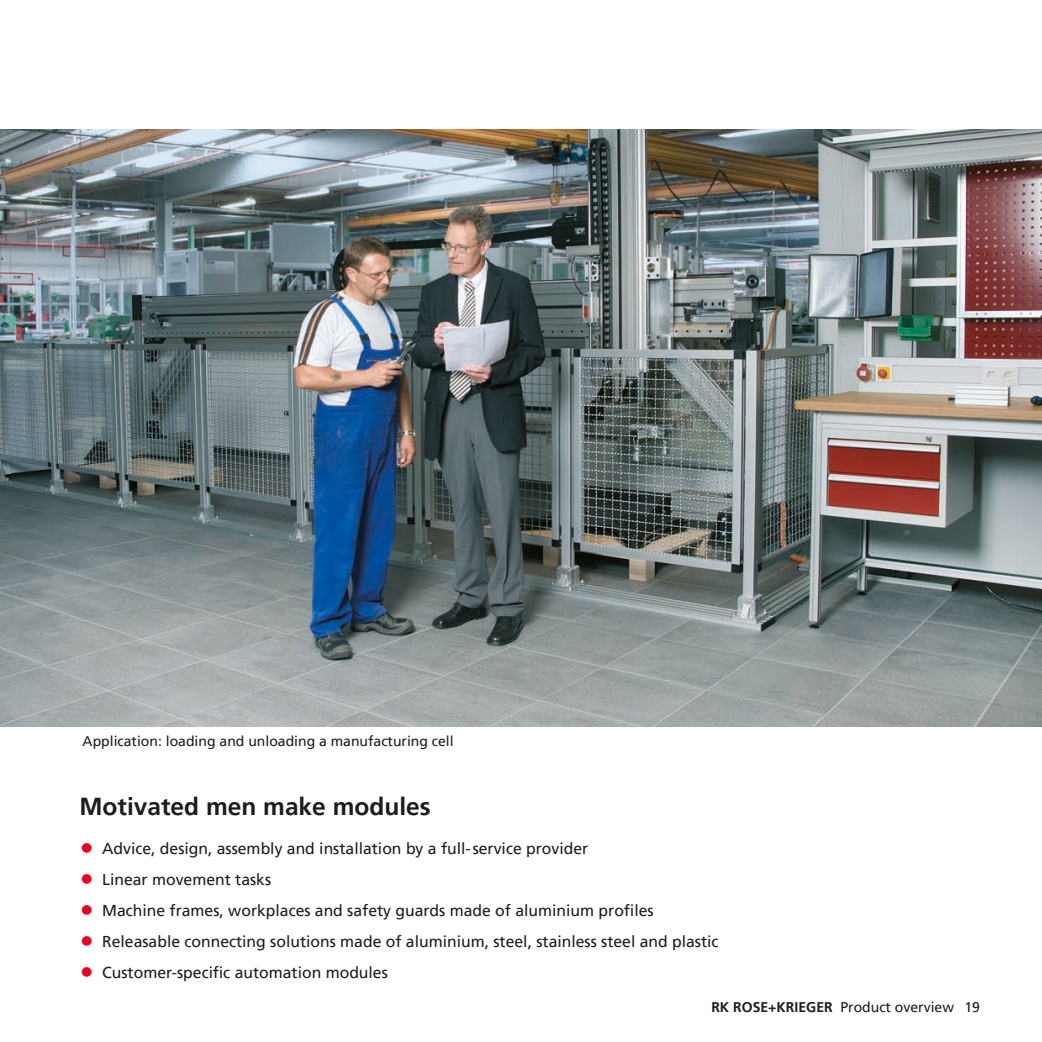
<style>
.page{position:relative;width:1042px;height:1042px;background:#fff}
.page>*{position:absolute;margin:0;border:0;box-sizing:border-box;transform-origin:0 0}
.t1{font:700 24.5px "Frutiger LT Pro";color:#1d1d1b}
.t2{font:15.75px "Frutiger LT Pro";color:#1d1d1b}
.t3{font:14px "Frutiger LT Pro";color:#1d1d1b}
.s1{font-weight:700;font-size:28px;color:#e40522}
.s2{font-weight:700}
</style>
<div class="page">
<img style="left:0;top:129px;width:1042px;height:598px">
<p class="t3" style="left:83px;top:733px;width:373px">Application: loading and unloading a manufacturing cell</p>
<h1 class="t1" style="left:79px;top:792px;width:353px">Motivated men make modules</h1>
<p class="t2" style="left:80px;top:839px;width:510px"><span class="s1">•</span> Advice, design, assembly and installation by a full-service provider</p>
<p class="t2" style="left:80px;top:870px;width:193px"><span class="s1">•</span> Linear movement tasks</p>
<p class="t2" style="left:80px;top:901px;width:575px"><span class="s1">•</span> Machine frames, workplaces and safety guards made of aluminium profiles</p>
<p class="t2" style="left:80px;top:932px;width:640px"><span class="s1">•</span> Releasable connecting solutions made of aluminium, steel, stainless steel and plastic</p>
<p class="t2" style="left:80px;top:963px;width:309px"><span class="s1">•</span> Customer-specific automation modules</p>
<p class="t3" style="left:711px;top:999px;width:270px"><span class="s2">RK ROSE+KRIEGER</span> Product overview 19</p>
</div>
